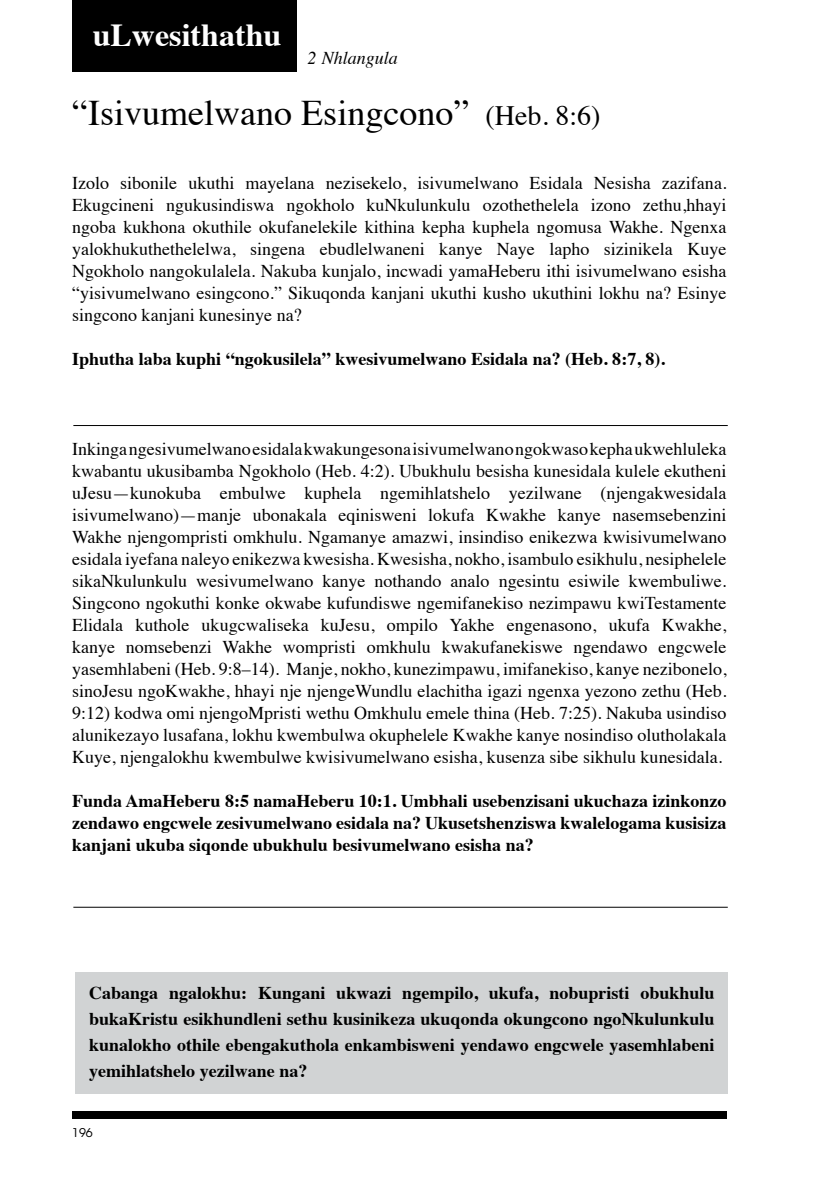
<style>
.page{position:relative;width:840px;height:1191px;background:#fff}
.page>*{position:absolute;margin:0;border:0;box-sizing:border-box;transform-origin:0 0}
.t1{font:36px "Times";color:#000}
.t2{font:700 32px "Times";color:#fff}
.t3{font:18px/22px "Times";color:#000;text-align:justify}
.t4{font:700 18px/26px "Times";color:#000;text-align:justify}
.t5{font:italic 18px "Times";color:#000}
.t6{font:12px "ITC Avant Garde Std";color:#000}
.s1{font-size:28px}
</style>
<div class="page">
<div style="left:72px;top:1111px;width:654px;height:8px;background:#000"></div>
<div style="left:72px;top:0;width:225px;height:71px;background:#000"></div>
<hr style="left:73px;top:425px;width:654px;height:1px;background:#000">
<hr style="left:73px;top:906px;width:654px;height:1px;background:#000">
<div style="left:75px;top:972px;width:652px;height:122px;background:#d1d3d4"></div>
<h2 class="t2" style="left:93px;top:5px;width:190px">uLwesithathu</h2>
<p class="t5" style="left:307px;top:42px;width:92px">2 Nhlangula</p>
<h1 class="t1" style="left:72px;top:80px;width:529px">“Isivumelwano Esingcono” <span class="s1">(Heb. 8:6)</span></h1>
<p class="t3" style="left:72px;top:171px;width:655px">Izolo sibonile ukuthi mayelana nezisekelo, isivumelwano Esidala Nesisha zazifana.<br>Ekugcineni ngukusindiswa ngokholo kuNkulunkulu ozothethelela izono zethu,hhayi ngoba kukhona okuthile okufanelekile kithina kepha kuphela ngomusa Wakhe. Ngenxa yalokhukuthethelelwa, singena ebudlelwaneni kanye Naye lapho sizinikela Kuye Ngokholo nangokulalela. Nakuba kunjalo, incwadi yamaHeberu ithi isivumelwano esisha “yisivumelwano esingcono.” Sikuqonda kanjani ukuthi kusho ukuthini lokhu na? Esinye singcono kanjani kunesinye na?</p>
<p class="t4" style="left:72px;top:344px;width:594px">Iphutha laba kuphi “ngokusilela” kwesivumelwano Esidala na? (Heb. 8:7, 8).</p>
<p class="t3" style="left:72px;top:437px;width:655px">Inkinga ngesivumelwano esidala kwakungesona isivumelwano ngokwaso kepha ukwehluleka kwabantu ukusibamba Ngokholo (Heb. 4:2). Ubukhulu besisha kunesidala kulele ekutheni uJesu—kunokuba embulwe kuphela ngemihlatshelo yezilwane (njengakwesidala isivumelwano)—manje ubonakala eqinisweni lokufa Kwakhe kanye nasemsebenzini Wakhe njengompristi omkhulu. Ngamanye amazwi, insindiso enikezwa kwisivumelwano esidala iyefana naleyo enikezwa kwesisha. Kwesisha, nokho, isambulo esikhulu, nesiphelele sikaNkulunkulu wesivumelwano kanye nothando analo ngesintu esiwile kwembuliwe.<br>Singcono ngokuthi konke okwabe kufundiswe ngemifanekiso nezimpawu kwiTestamente Elidala kuthole ukugcwaliseka kuJesu, ompilo Yakhe engenasono, ukufa Kwakhe, kanye nomsebenzi Wakhe wompristi omkhulu kwakufanekiswe ngendawo engcwele yasemhlabeni (Heb. 9:8–14). Manje, nokho, kunezimpawu, imifanekiso, kanye nezibonelo, sinoJesu ngoKwakhe, hhayi nje njengeWundlu elachitha igazi ngenxa yezono zethu (Heb.<br>9:12) kodwa omi njengoMpristi wethu Omkhulu emele thina (Heb. 7:25). Nakuba usindiso alunikezayo lusafana, lokhu kwembulwa okuphelele Kwakhe kanye nosindiso olutholakala Kuye, njengalokhu kwembulwe kwisivumelwano esisha, kusenza sibe sikhulu kunesidala.</p>
<p class="t4" style="left:72px;top:788px;width:655px;line-height:22px">Funda AmaHeberu 8:5 namaHeberu 10:1. Umbhali usebenzisani ukuchaza izinkonzo zendawo engcwele zesivumelwano esidala na? Ukusetshenziswa kwalelogama kusisiza kanjani ukuba siqonde ubukhulu besivumelwano esisha na?</p>
<p class="t4" style="left:89px;top:978px;width:626px">Cabanga ngalokhu: Kungani ukwazi ngempilo, ukufa, nobupristi obukhulu bukaKristu esikhundleni sethu kusinikeza ukuqonda okungcono ngoNkulunkulu kunalokho othile ebengakuthola enkambisweni yendawo engcwele yasemhlabeni yemihlatshelo yezilwane na?</p>
<p class="t6" style="left:72px;top:1125px;width:22px">196</p>
</div>
